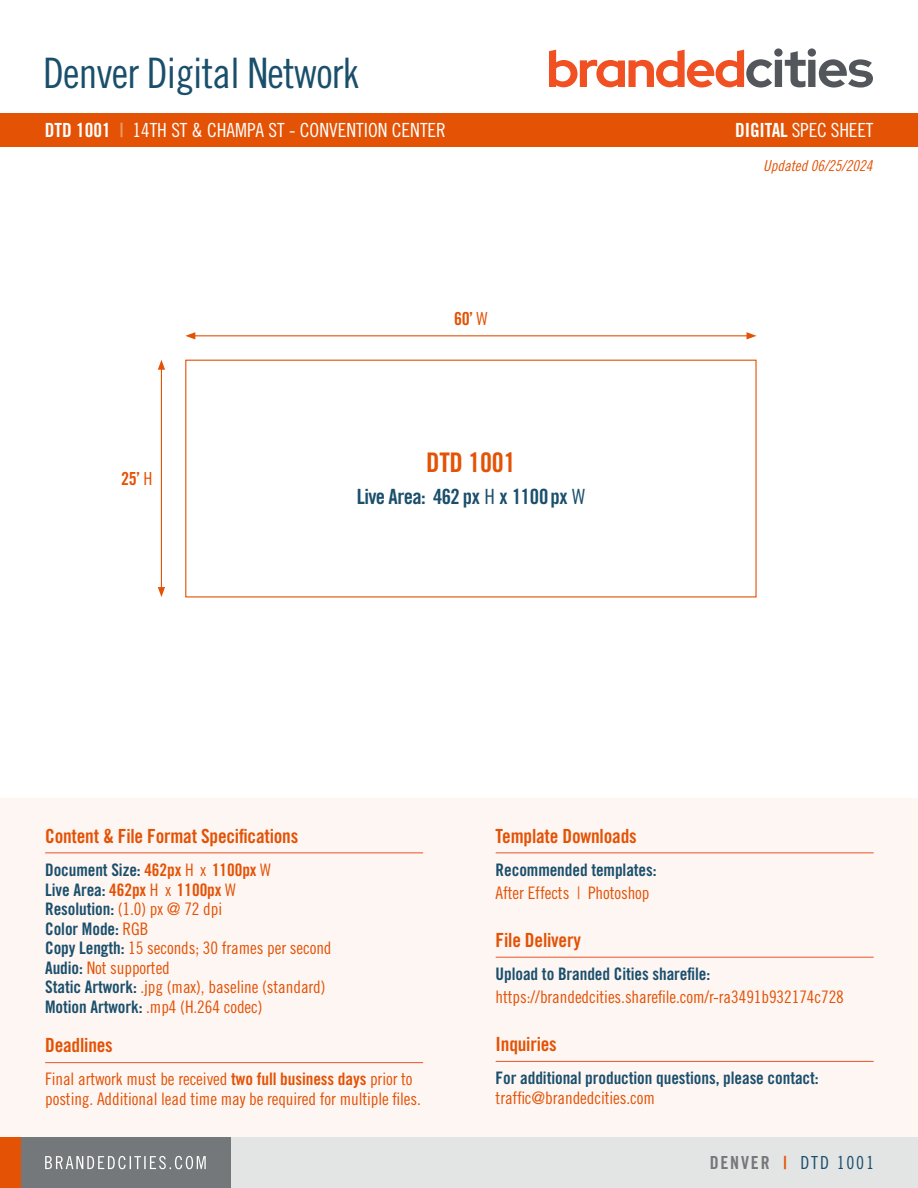
<style>
.page{position:relative;width:918px;height:1188px;background:#fff}
.page>*{position:absolute;margin:0;border:0;box-sizing:border-box;transform-origin:0 0}
.t1{font:42px "Trade Gothic LT Std Cn 18";letter-spacing:-.02em;color:#1a4f6c}
.t2{font:27px "Trade Gothic LT Std Bd Cn 20";letter-spacing:-.01em;color:#e35205}
.t3{font:21px "Trade Gothic LT Std Bd Cn 20";letter-spacing:-.03em;color:#1a4f6c}
.t4{font:19.5px "Trade Gothic LT Std Bd Cn 20";letter-spacing:-.01em;color:#e35205}
.t5{font:19.5px "Trade Gothic LT Std Cn 18";color:#fff}
.t6{font:18px "Trade Gothic LT Std Cn 18";letter-spacing:.1em;color:#1a4f6c}
.t7{font:18px "Trade Gothic LT Std Bd Cn 20";color:#e35205}
.t8{font:17.25px/19.5px "Trade Gothic LT Std Cn 18";letter-spacing:-.005em;color:#e35205}
.t9{font:17.25px "Trade Gothic LT Std Bd Cn 20";letter-spacing:-.005em;color:#1a4f6c}
.t10{font:17.25px "Trade Gothic LT Std Bd Cn 20";letter-spacing:-.005em;color:#e35205}
.t11{font:15px "Trade Gothic LT Std Cn 18 Obl";color:#e35205}
.s1{font-family:"Trade Gothic LT Std Bd Cn 20"}
.s2{font-family:"Trade Gothic LT Std Bd Cn 20";color:#ee9769}
.s3{font-family:"Trade Gothic LT Std Cn 18"}
.s4{color:#e35205}
.s5{font-family:"Trade Gothic LT Std Cn 18";color:#e35205}
.s6{color:#1a4f6c}
.s7{font-family:"Trade Gothic LT Std Bd Cn 20";color:#1a4f6c}
.s8{color:#e6631e}
.s9{font-family:"Trade Gothic LT Std Bd Cn 20";color:#75787b}
.s10{font-family:"Trade Gothic LT Std Bd Cn 20";color:#e35205}
</style>
<div class="page">
<div style="left:0;top:798px;width:918px;height:339px;background:#fef6f3"></div>
<div style="left:228px;top:1137px;width:690px;height:51px;background:#e3e4e4"></div>
<div style="left:19px;top:1137px;width:212px;height:51px;background:#75787b"></div>
<div style="left:0;top:1137px;width:21px;height:51px;background:#e35205"></div>
<svg style="left:45px;top:1156px;width:161px;height:13px"></svg>
<div style="left:0;top:113px;width:918px;height:34px;background:#e35205"></div>
<svg style="left:549px;top:48px;width:324px;height:40px"></svg>
<hr style="left:496px;top:853px;width:378px;height:1px;background:#e55525">
<hr style="left:496px;top:957px;width:378px;height:1px;background:#e55525">
<hr style="left:496px;top:1061px;width:378px;height:1px;background:#e55525">
<hr style="left:45px;top:853px;width:378px;height:1px;background:#e55525">
<hr style="left:45px;top:1062px;width:378px;height:1px;background:#e55525">
<hr style="left:193px;top:335px;width:556px;height:1px;background:#e35205">
<svg style="left:185px;top:332px;width:10px;height:7px"></svg>
<svg style="left:747px;top:332px;width:10px;height:7px"></svg>
<hr style="left:161px;top:367px;width:1px;height:222px;background:#e35205">
<svg style="left:158px;top:587px;width:7px;height:10px"></svg>
<svg style="left:158px;top:360px;width:7px;height:10px"></svg>
<h1 class="t1" style="left:43px;top:48px;width:318px">Denver Digital Network</h1>
<p class="t5" style="left:45px;top:119px;width:403px"><span class="s1">DTD 1001</span> <span class="s2">|</span> 14TH ST &amp; CHAMPA ST - CONVENTION CENTER</p>
<p class="t7" style="left:454px;top:308px;width:35px">60’ <span class="s3">W</span></p>
<p class="t7" style="left:121px;top:468px;width:33px">25’ <span class="s3">H</span></p>
<p class="t2" style="left:426px;top:446px;width:91px">DTD 1001</p>
<p class="t3" style="left:357px;top:484px;width:230px">Live Area: 462 px <span class="s3">H</span> x 1100 px <span class="s3">W</span></p>
<p class="t5" style="left:735px;top:119px;width:140px"><span class="s1">DIGITAL</span> SPEC SHEET</p>
<p class="t11" style="left:763px;top:157px;width:111px">Updated 06/25/2024</p>
<p class="t4" style="left:45px;top:824px;width:255px">Content &amp; File Format Specifications</p>
<p class="t9" style="left:45px;top:859px;width:227px">Document Size: <span class="s4">462px</span> <span class="s5">H x</span> <span class="s4">1100px</span> <span class="s5">W</span></p>
<p class="t10" style="left:45px;top:879px;width:192px"><span class="s6">Live Area:</span> 462px <span class="s3">H x</span> 1100px <span class="s3">W</span></p>
<p class="t8" style="left:45px;top:899px;width:179px"><span class="s7">Resolution:</span> (1.0) px @ 72 dpi</p>
<p class="t9" style="left:45px;top:918px;width:105px">Color Mode: <span class="s5">RGB</span></p>
<p class="t8" style="left:45px;top:938px;width:288px"><span class="s7">Copy Length:</span> 15 seconds; 30 frames per second</p>
<p class="t8" style="left:45px;top:958px;width:126px"><span class="s7">Audio:</span> Not supported</p>
<p class="t8" style="left:45px;top:977px;width:282px"><span class="s7">Static Artwork:</span> .jpg (max), baseline (standard)</p>
<p class="t8" style="left:45px;top:997px;width:219px"><span class="s7">Motion Artwork:</span> .mp4 (H.264 codec)</p>
<p class="t4" style="left:45px;top:1034px;width:69px">Deadlines</p>
<p class="t8" style="left:45px;top:1069px;width:377px">Final artwork must be received <span class="s1">two full business days</span> prior to posting. Additional lead time may be required for multiple files.</p>
<p class="t4" style="left:496px;top:824px;width:143px">Template Downloads</p>
<p class="t9" style="left:496px;top:859px;width:163px">Recommended templates:</p>
<p class="t8" style="left:496px;top:883px;width:155px">After Effects <span class="s8">|</span> Photoshop</p>
<p class="t4" style="left:496px;top:928px;width:87px">File Delivery</p>
<p class="t9" style="left:496px;top:964px;width:216px">Upload to Branded Cities sharefile:</p>
<p class="t8" style="left:496px;top:987px;width:350px">https://brandedcities.sharefile.com/r-ra3491b932174c728</p>
<p class="t4" style="left:496px;top:1033px;width:63px">Inquiries</p>
<p class="t9" style="left:496px;top:1068px;width:325px">For additional production questions, please contact:</p>
<p class="t8" style="left:496px;top:1088px;width:161px">traffic@brandedcities.com</p>
<p class="t6" style="left:710px;top:1152px;width:166px"><span class="s9">DENVER</span> <span class="s10">|</span> DTD 1001</p>
</div>
